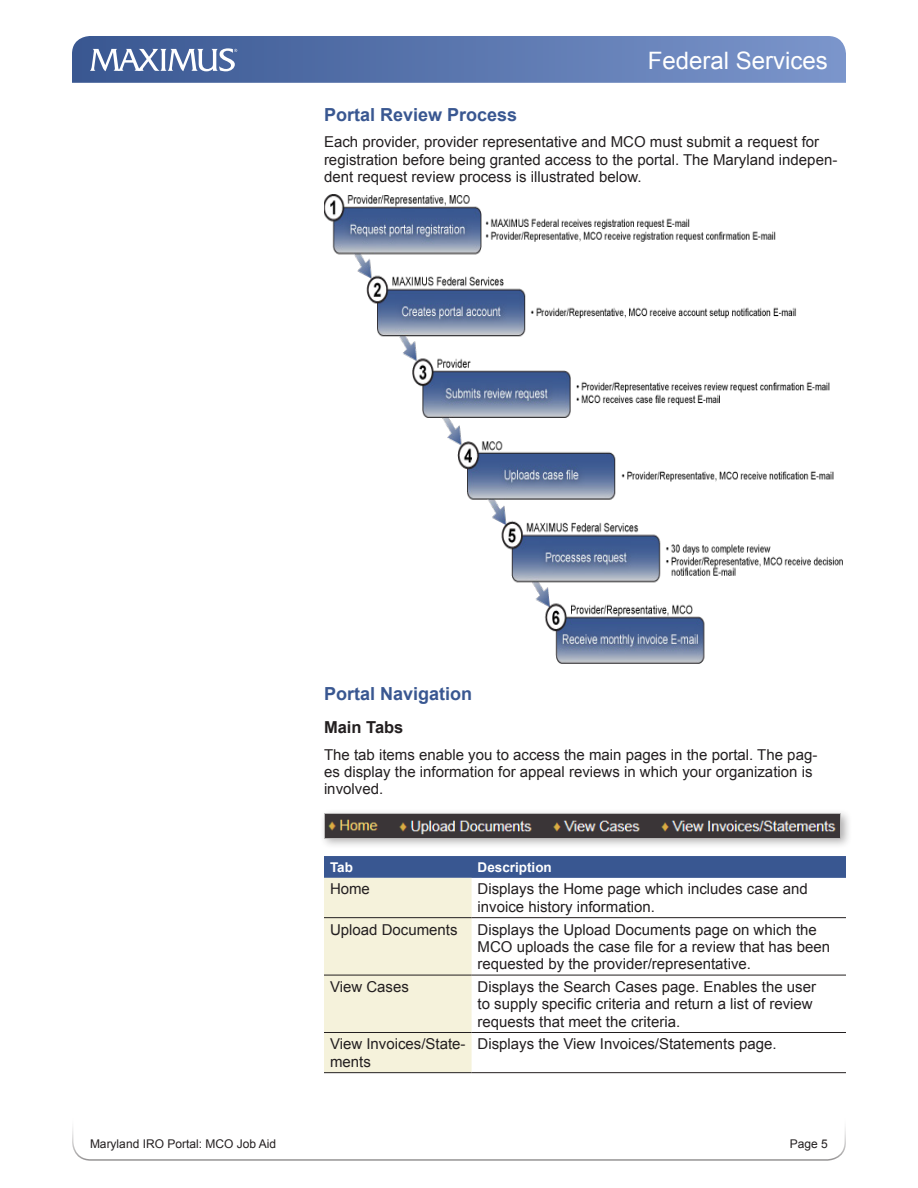
<style>
.page{position:relative;width:918px;height:1188px;background:#fff}
.page>*{position:absolute;margin:0;border:0;box-sizing:border-box;transform-origin:0 0}
.t1{font:24px "Arial";color:#fff}
.Heading_2{font:700 18px "Arial";color:#395791}
.Heading_3{font:700 16.5px "Arial";color:#231f20}
.Normal_-_Arial_10_pt{font:15px/17.2px "Arial";color:#231f20}
.Normal_-_Arial_10_pt-2{font:700 13.5px "Arial";color:#fff}
.t2{font:12px "Arial";color:#231f20}
</style>
<div class="page">
<svg style="left:72px;top:1127px;width:774px;height:34px"></svg>
<svg style="left:72px;top:36px;width:774px;height:47px;background:#627db2"></svg>
<img style="left:324px;top:194px;width:519px;height:470px">
<div style="left:319px;top:808px;width:533px;height:41px;background:#231f20;opacity:.36"></div>
<img style="left:324px;top:814px;width:517px;height:24px">
<svg style="left:324px;top:856px;width:522px;height:216px"></svg>
<hr style="left:324px;top:917px;width:148px;height:1px;background:#231f20">
<hr style="left:472px;top:917px;width:374px;height:1px;background:#231f20">
<hr style="left:324px;top:975px;width:148px;height:1px;background:#231f20">
<hr style="left:472px;top:975px;width:374px;height:1px;background:#231f20">
<hr style="left:472px;top:1032px;width:374px;height:1px;background:#231f20">
<hr style="left:472px;top:1072px;width:374px;height:1px;background:#231f20">
<hr style="left:324px;top:1032px;width:148px;height:1px;background:#231f20">
<hr style="left:324px;top:1072px;width:148px;height:1px;background:#231f20">
<h1 class="t1" style="left:648px;top:44px;width:182px">Federal Services</h1>
<p class="Heading_2" style="left:324px;top:103px;width:195px">Portal Review Process</p>
<p class="Normal_-_Arial_10_pt" style="left:324px;top:134px;width:515px">Each provider, provider representative and MCO must submit a request for registration before being granted access to the portal. The Maryland indepen&shy;dent request review process is illustrated below.</p>
<p class="Heading_2" style="left:324px;top:681px;width:150px">Portal Navigation</p>
<p class="Heading_3" style="left:324px;top:717px;width:81px">Main Tabs</p>
<p class="Normal_-_Arial_10_pt" style="left:324px;top:746px;width:495px">The tab items enable you to access the main pages in the portal. The pag&shy;es display the information for appeal reviews in which your organization is involved.</p>
<p class="Normal_-_Arial_10_pt-2" style="left:330px;top:858px;width:25px">Tab</p>
<p class="Normal_-_Arial_10_pt-2" style="left:478px;top:858px;width:76px">Description</p>
<p class="Normal_-_Arial_10_pt" style="left:330px;top:881px;width:42px">Home</p>
<p class="Normal_-_Arial_10_pt" style="left:478px;top:881px;width:332px">Displays the Home page which includes case and invoice history information.</p>
<p class="Normal_-_Arial_10_pt" style="left:330px;top:921px;width:129px">Upload Documents</p>
<p class="Normal_-_Arial_10_pt" style="left:478px;top:921px;width:354px">Displays the Upload Documents page on which the<br>MCO uploads the case file for a review that has been requested by the provider/representative.</p>
<p class="Normal_-_Arial_10_pt" style="left:330px;top:978px;width:80px">View Cases</p>
<p class="Normal_-_Arial_10_pt" style="left:478px;top:978px;width:340px">Displays the Search Cases page. Enables the user to supply specific criteria and return a list of review requests that meet the criteria.</p>
<p class="Normal_-_Arial_10_pt" style="left:330px;top:1036px;width:137px">View Invoices/State&shy;ments</p>
<p class="Normal_-_Arial_10_pt" style="left:478px;top:1036px;width:301px">Displays the View Invoices/Statements page.</p>
<p class="t2" style="left:90px;top:1136px;width:188px">Maryland IRO Portal: MCO Job Aid</p>
<p class="t2" style="left:790px;top:1136px;width:40px">Page 5</p>
</div>
